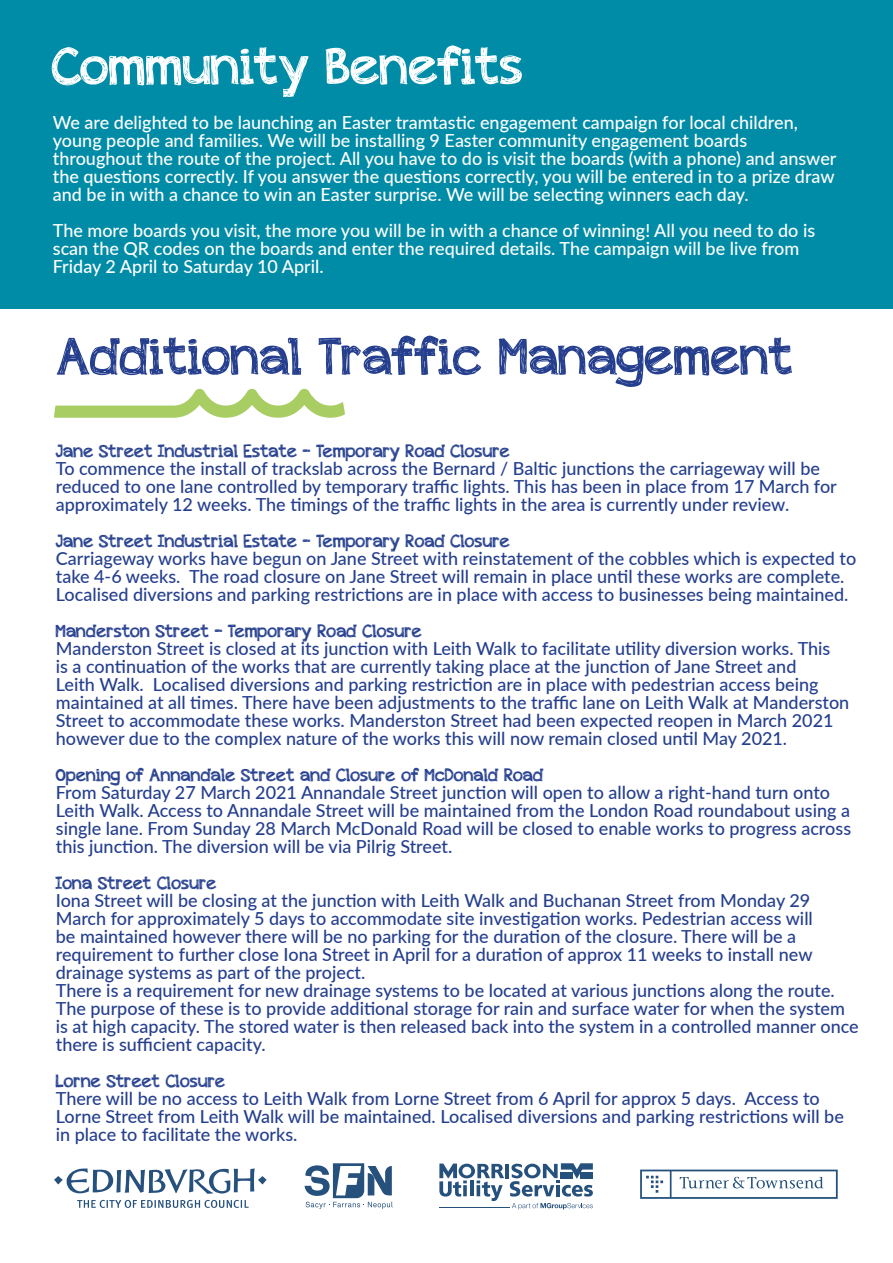
<style>
.page{position:relative;width:893px;height:1263px;background:#fff}
.page>*{position:absolute;margin:0;border:0;box-sizing:border-box;transform-origin:0 0}
.t1{font:52.5px "appleberry";color:#253f8e}
.t2{font:52.5px "appleberry";color:#fff}
.t3{font:500 18px/18px "Lato";color:#253f8e}
.t4{font:500 18px/18px "Lato";color:#fff}
.t5{font:18px "appleberry";color:#253f8e}
</style>
<div class="page">
<svg style="left:54px;top:1168px;width:213px;height:40px"></svg>
<svg style="left:305px;top:1163px;width:88px;height:46px"></svg>
<hr style="left:506px;top:1164px;width:3px;height:14px;background:#26517d">
<svg style="left:510px;top:1163px;width:83px;height:33px"></svg>
<svg style="left:439px;top:1163px;width:65px;height:38px"></svg>
<svg style="left:512px;top:1203px;width:81px;height:6px"></svg>
<hr style="left:439px;top:1208px;width:71px;height:1px;background:#26517d">
<svg style="left:640px;top:1169px;width:198px;height:30px"></svg>
<div style="left:0;top:0;width:893px;height:308px;background:#008ca7"></div>
<svg style="left:54px;top:389px;width:291px;height:29px"></svg>
<h1 class="t2" style="left:52px;top:30px;width:473px">Community Benefits</h1>
<p class="t4" style="left:53px;top:113px;width:785px">We are delighted to be launching an Easter tramtastic engagement campaign for local children, young people and families. We will be installing 9 Easter community engagement boards throughout the route of the project. All you have to do is visit the boards (with a phone) and answer the questions correctly. If you answer the questions correctly, you will be entered in to a prize draw and be in with a chance to win an Easter surprise. We will be selecting winners each day.</p>
<p class="t4" style="left:53px;top:221px;width:764px">The more boards you visit, the more you will be in with a chance of winning! All you need to do is scan the QR codes on the boards and enter the required details. The campaign will be live from<br>Friday 2 April to Saturday 10 April.</p>
<h1 class="t1" style="left:57px;top:321px;width:737px">Additional Traffic Management</h1>
<p class="t5" style="left:56px;top:439px;width:456px">Jane Street Industrial Estate - Temporary Road Closure</p>
<p class="t3" style="left:56px;top:459px;width:782px">To commence the install of trackslab across the Bernard / Baltic junctions the carriageway will be reduced to one lane controlled by temporary traffic lights. This has been in place from 17 March for approximately 12 weeks. The timings of the traffic lights in the area is currently under review.</p>
<p class="t5" style="left:56px;top:529px;width:456px">Jane Street Industrial Estate - Temporary Road Closure</p>
<p class="t3" style="left:56px;top:549px;width:802px">Carriageway works have begun on Jane Street with reinstatement of the cobbles which is expected to take 4-6 weeks. The road closure on Jane Street will remain in place until these works are complete.<br>Localised diversions and parking restrictions are in place with access to businesses being maintained.</p>
<p class="t5" style="left:56px;top:619px;width:368px">Manderston Street – Temporary Road Closure</p>
<p class="t3" style="left:56px;top:639px;width:795px">Manderston Street is closed at its junction with Leith Walk to facilitate utility diversion works. This<br>is a continuation of the works that are currently taking place at the junction of Jane Street and<br>Leith Walk. Localised diversions and parking restriction are in place with pedestrian access being maintained at all times. There have been adjustments to the traffic lane on Leith Walk at Manderston Street to accommodate these works. Manderston Street had been expected reopen in March 2021 however due to the complex nature of the works this will now remain closed until May 2021.</p>
<p class="t5" style="left:56px;top:763px;width:489px">Opening of Annandale Street and Closure of McDonald Road</p>
<p class="t3" style="left:56px;top:783px;width:797px">From Saturday 27 March 2021 Annandale Street junction will open to allow a right-hand turn onto Leith Walk. Access to Annandale Street will be maintained from the London Road roundabout using a single lane. From Sunday 28 March McDonald Road will be closed to enable works to progress across this junction. The diversion will be via Pilrig Street.</p>
<p class="t5" style="left:56px;top:871px;width:162px">Iona Street Closure</p>
<p class="t3" style="left:56px;top:891px;width:804px">Iona Street will be closing at the junction with Leith Walk and Buchanan Street from Monday 29<br>March for approximately 5 days to accommodate site investigation works. Pedestrian access will<br>be maintained however there will be no parking for the duration of the closure. There will be a requirement to further close Iona Street in April for a duration of approx 11 weeks to install new drainage systems as part of the project.<br>There is a requirement for new drainage systems to be located at various junctions along the route.<br>The purpose of these is to provide additional storage for rain and surface water for when the system is at high capacity. The stored water is then released back into the system in a controlled manner once there is sufficient capacity.</p>
<p class="t5" style="left:56px;top:1069px;width:171px">Lorne Street Closure</p>
<p class="t3" style="left:56px;top:1089px;width:789px">There will be no access to Leith Walk from Lorne Street from 6 April for approx 5 days. Access to<br>Lorne Street from Leith Walk will be maintained. Localised diversions and parking restrictions will be in place to facilitate the works.</p>
</div>
